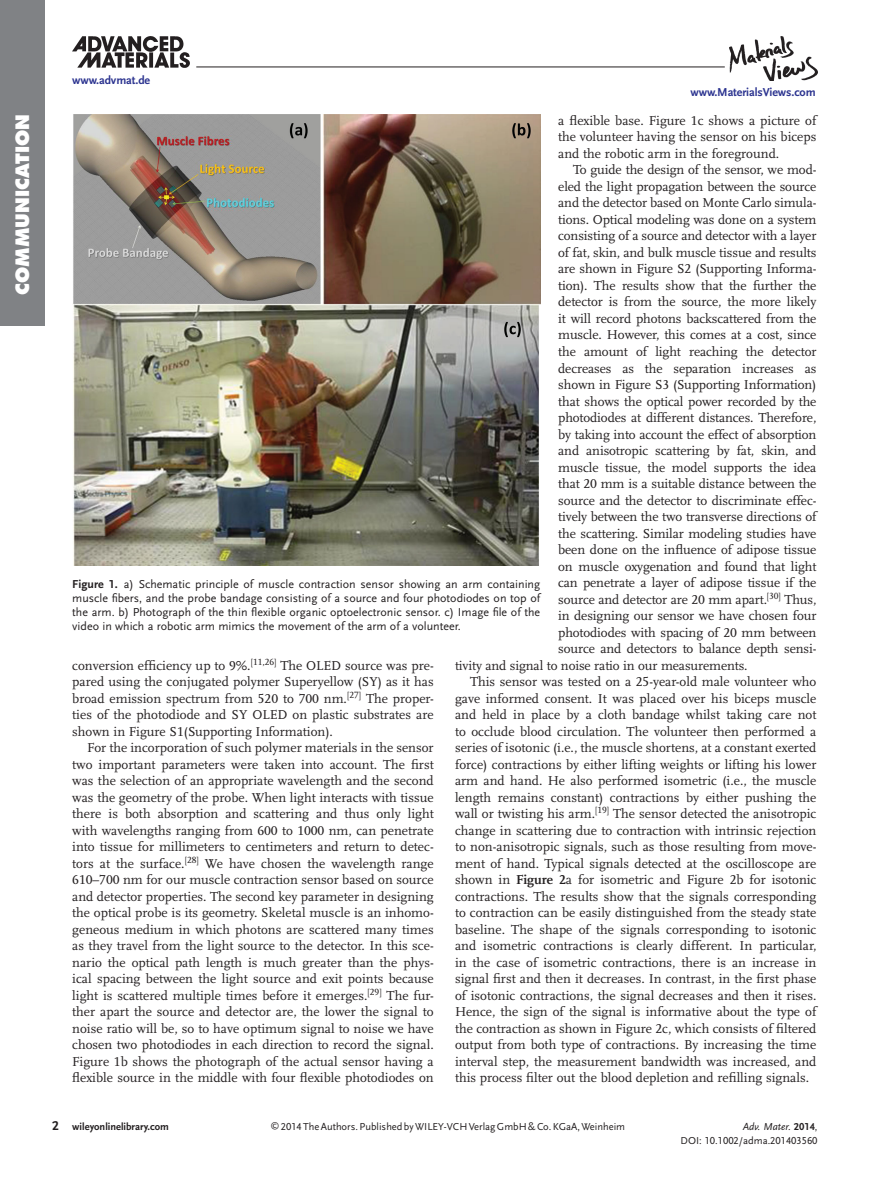
<style>
.page{position:relative;width:893px;height:1191px;background:#fff}
.page>*{position:absolute;margin:0;border:0;box-sizing:border-box;transform-origin:0 0}
.t1{font:800 18px "Futura";letter-spacing:.005em;color:#fff}
.t2{font:13.5px/16.5px "Scala LF";color:#231f20;text-align:justify}
.t3{font:12px/14.2px "Scala Sans LF";color:#231f20;text-align:justify}
.t4{font:700 12px "Scala Sans LF";letter-spacing:-.01em;color:#2c3490}
.t5{font:10.5px/13.5px "Scala Sans LF";color:#231f20;text-align:right}
.t6{font:700 10.5px "Scala Sans LF";color:#231f20}
.s1{font-weight:700}
.s2{font-style:italic}
.s3{font-size:13.5px}
.s4{font-size:9px}
</style>
<div class="page">
<hr style="left:196px;top:67px;width:529px;height:1px;background:#231f20">
<img style="left:72px;top:36px;width:117px;height:32px">
<img style="left:729px;top:36px;width:88px;height:45px">
<div style="left:0;top:0;width:45px;height:325px;background:#808285"></div>
<img style="left:73px;top:115px;width:467px;height:451px">
<h1 class="t1" style="left:15px;top:295px;width:183px;rotate:-90deg">COMMUNICATION</h1>
<p class="t4" style="left:72px;top:74px;width:79px">www.advmat.de</p>
<p class="t4" style="left:690px;top:87px;width:127px">www.MaterialsViews.com</p>
<p class="t2" style="left:558px;top:113px;width:260px">a flexible base. Figure 1c shows a picture of the volunteer having the sensor on his biceps and the robotic arm in the foreground.</p>
<p class="t2" style="left:573px;top:163px;width:245px">To guide the design of the sensor, we mod-</p>
<p class="t2" style="left:558px;top:179px;width:260px">eled the light propagation between the source</p>
<p class="t2" style="left:558px;top:196px;width:260px">and the detector based on Monte Carlo simula-</p>
<p class="t2" style="left:558px;top:212px;width:260px">tions. Optical modeling was done on a system</p>
<p class="t2" style="left:558px;top:229px;width:260px">consisting of a source and detector with a layer</p>
<p class="t2" style="left:558px;top:245px;width:260px">of fat, skin, and bulk muscle tissue and results</p>
<p class="t2" style="left:558px;top:262px;width:260px">are shown in Figure S2 (Supporting Informa-</p>
<p class="t2" style="left:558px;top:278px;width:260px">tion). The results show that the further the</p>
<p class="t2" style="left:558px;top:295px;width:260px">detector is from the source, the more likely</p>
<p class="t2" style="left:558px;top:311px;width:260px">it will record photons backscattered from the</p>
<p class="t2" style="left:558px;top:328px;width:260px">muscle. However, this comes at a cost, since</p>
<p class="t2" style="left:558px;top:344px;width:260px">the amount of light reaching the detector</p>
<p class="t2" style="left:558px;top:361px;width:260px">decreases as the separation increases as</p>
<p class="t2" style="left:558px;top:377px;width:260px">shown in Figure S3 (Supporting Information)</p>
<p class="t2" style="left:558px;top:394px;width:260px">that shows the optical power recorded by the</p>
<p class="t2" style="left:558px;top:410px;width:260px">photodiodes at different distances. Therefore,</p>
<p class="t2" style="left:558px;top:427px;width:260px">by taking into account the effect of absorption</p>
<p class="t2" style="left:558px;top:443px;width:260px">and anisotropic scattering by fat, skin, and</p>
<p class="t2" style="left:558px;top:460px;width:260px">muscle tissue, the model supports the idea</p>
<p class="t2" style="left:558px;top:476px;width:260px">that 20 mm is a suitable distance between the</p>
<p class="t2" style="left:558px;top:493px;width:260px">source and the detector to discriminate effec-</p>
<p class="t2" style="left:558px;top:509px;width:260px">tively between the two transverse directions of</p>
<p class="t2" style="left:558px;top:526px;width:260px">the scattering. Similar modeling studies have</p>
<p class="t2" style="left:558px;top:542px;width:260px">been done on the influence of adipose tissue</p>
<p class="t2" style="left:558px;top:559px;width:260px">on muscle oxygenation and found that light</p>
<p class="t2" style="left:558px;top:575px;width:260px">can penetrate a layer of adipose tissue if the</p>
<p class="t2" style="left:558px;top:592px;width:260px">source and detector are 20 mm apart. <sup>[</sup> <sup>30</sup> <sup>]</sup> Thus,</p>
<p class="t2" style="left:558px;top:608px;width:260px">in designing our sensor we have chosen four</p>
<p class="t2" style="left:558px;top:625px;width:260px">photodiodes with spacing of 20 mm between</p>
<p class="t2" style="left:558px;top:641px;width:260px">source and detectors to balance depth sensi-</p>
<p class="t2" style="left:455px;top:658px;width:294px">tivity and signal to noise ratio in our measurements.</p>
<p class="t2" style="left:470px;top:674px;width:348px">This sensor was tested on a 25-year-old male volunteer who</p>
<p class="t2" style="left:455px;top:691px;width:363px">gave informed consent. It was placed over his biceps muscle</p>
<p class="t2" style="left:455px;top:707px;width:363px">and held in place by a cloth bandage whilst taking care not</p>
<p class="t2" style="left:455px;top:724px;width:363px">to occlude blood circulation. The volunteer then performed a</p>
<p class="t2" style="left:455px;top:740px;width:363px">series of isotonic (i.e., the muscle shortens, at a constant exerted</p>
<p class="t2" style="left:455px;top:757px;width:363px">force) contractions by either lifting weights or lifting his lower</p>
<p class="t2" style="left:455px;top:773px;width:363px">arm and hand. He also performed isometric (i.e., the muscle</p>
<p class="t2" style="left:455px;top:790px;width:363px">length remains constant) contractions by either pushing the</p>
<p class="t2" style="left:455px;top:806px;width:363px">wall or twisting his arm. <sup>[</sup> <sup>19</sup> <sup>]</sup> The sensor detected the anisotropic</p>
<p class="t2" style="left:455px;top:823px;width:363px">change in scattering due to contraction with intrinsic rejection</p>
<p class="t2" style="left:455px;top:839px;width:363px">to non-anisotropic signals, such as those resulting from move-</p>
<p class="t2" style="left:455px;top:856px;width:363px">ment of hand. Typical signals detected at the oscilloscope are</p>
<p class="t2" style="left:455px;top:872px;width:363px">shown in <span class="s1">Figure 2</span> a for isometric and Figure 2 b for isotonic</p>
<p class="t2" style="left:455px;top:889px;width:363px">contractions. The results show that the signals corresponding</p>
<p class="t2" style="left:455px;top:905px;width:363px">to contraction can be easily distinguished from the steady state</p>
<p class="t2" style="left:455px;top:922px;width:363px">baseline. The shape of the signals corresponding to isotonic</p>
<p class="t2" style="left:455px;top:938px;width:363px">and isometric contractions is clearly different. In particular,</p>
<p class="t2" style="left:455px;top:955px;width:363px">in the case of isometric contractions, there is an increase in</p>
<p class="t2" style="left:455px;top:971px;width:363px">signal first and then it decreases. In contrast, in the first phase</p>
<p class="t2" style="left:455px;top:988px;width:363px">of isotonic contractions, the signal decreases and then it rises.</p>
<p class="t2" style="left:455px;top:1004px;width:363px">Hence, the sign of the signal is informative about the type of</p>
<p class="t2" style="left:455px;top:1021px;width:363px">the contraction as shown in Figure 2 c, which consists of filtered</p>
<p class="t2" style="left:455px;top:1037px;width:363px">output from both type of contractions. By increasing the time</p>
<p class="t2" style="left:455px;top:1054px;width:363px">interval step, the measurement bandwidth was increased, and</p>
<p class="t2" style="left:455px;top:1070px;width:356px">this process filter out the blood depletion and refilling signals.</p>
<p class="t5" style="left:681px;top:1120px;width:138px"><span class="s2">Adv. Mater.</span> <span class="s1">2014</span>,<br>DOI: 10.1002/adma.201403560</p>
<p class="t3" style="left:72px;top:577px;width:469px"><span class="s1">Figure 1.</span> a) Schematic principle of muscle contraction sensor showing an arm containing muscle fibers, and the probe bandage consisting of a source and four photodiodes on top of the arm. b) Photograph of the thin flexible organic optoelectronic sensor. c) Image file of the video in which a robotic arm mimics the movement of the arm of a volunteer.</p>
<p class="t2" style="left:72px;top:658px;width:363px">conversion efficiency up to 9%. <sup>[</sup> <sup>11,26</sup> <sup>]</sup> The OLED source was pre&shy;pared using the conjugated polymer Superyellow (SY) as it has broad emission spectrum from 520 to 700 nm. <sup>[</sup> <sup>27</sup> <sup>]</sup> The proper&shy;ties of the photodiode and SY OLED on plastic substrates are shown in Figure S1(Supporting Information).</p>
<p class="t2" style="left:72px;top:740px;width:363px;text-indent:15px">For the incorporation of such polymer materials in the sensor two important parameters were taken into account. The first was the selection of an appropriate wavelength and the second was the geometry of the probe. When light interacts with tissue there is both absorption and scattering and thus only light with wavelengths ranging from 600 to 1000 nm, can penetrate into tissue for millimeters to centimeters and return to detec&shy;tors at the surface. <sup>[</sup> <sup>28</sup> <sup>]</sup> We have chosen the wavelength range 610–700 nm for our muscle contraction sensor based on source and detector properties. The second key parameter in designing the optical probe is its geometry. Skeletal muscle is an inhomo&shy;geneous medium in which photons are scattered many times as they travel from the light source to the detector. In this sce&shy;nario the optical path length is much greater than the phys&shy;ical spacing between the light source and exit points because light is scattered multiple times before it emerges. <sup>[</sup> <sup>29</sup> <sup>]</sup> The fur&shy;ther apart the source and detector are, the lower the signal to noise ratio will be, so to have optimum signal to noise we have chosen two photodiodes in each direction to record the signal.<br>Figure 1 b shows the photograph of the actual sensor having a flexible source in the middle with four flexible photodiodes on</p>
<p class="t6" style="left:52px;top:1122px;width:118px"><span class="s3">2</span> wileyonlinelibrary.com</p>
<p class="t5" style="left:270px;top:1120px;width:356px"><span class="s4">©</span> 2014 The Authors. Published by WILEY-VCH Verlag GmbH &amp; Co. KGaA, Weinheim</p>
</div>
